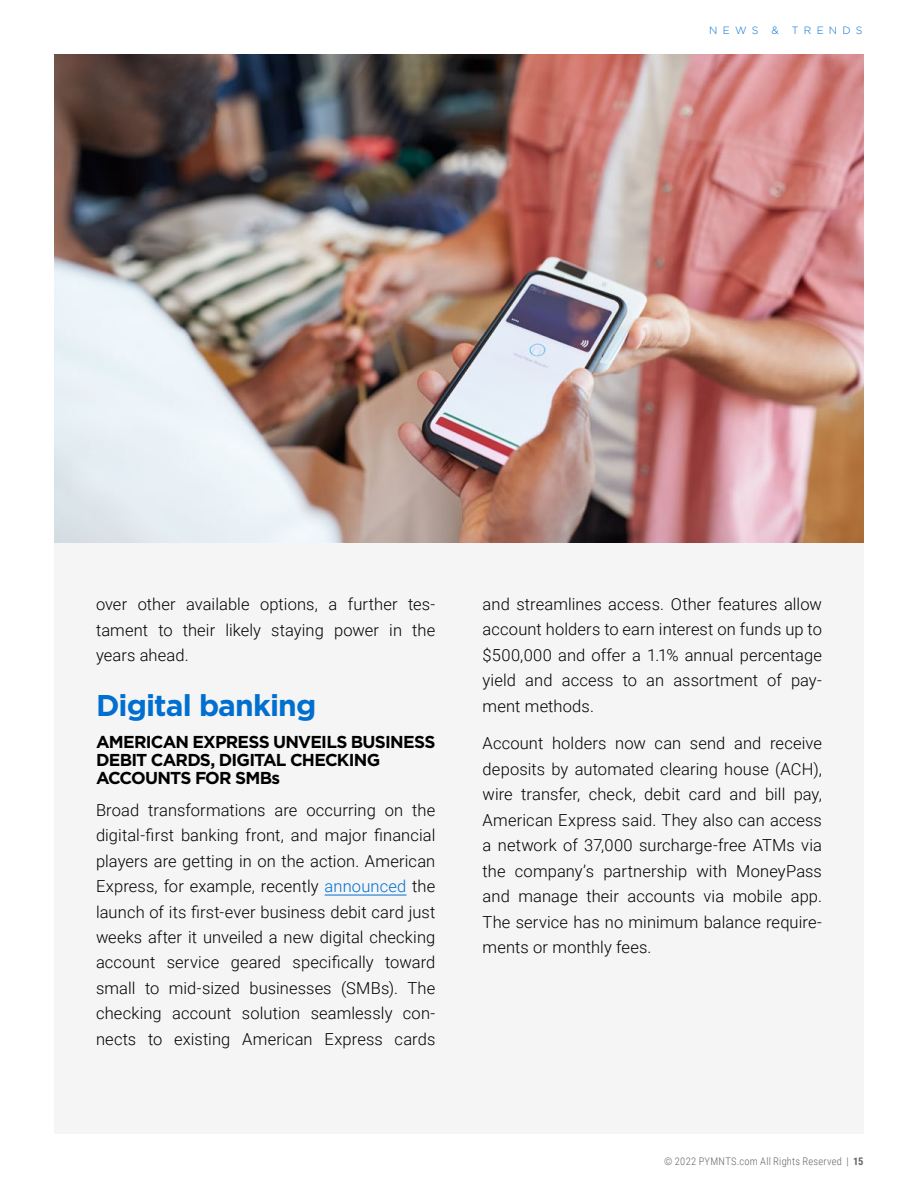
<style>
.page{position:relative;width:918px;height:1188px;background:#fff}
.page>*{position:absolute;margin:0;border:0;box-sizing:border-box;transform-origin:0 0}
.t1{font:700 30px "Gotham";letter-spacing:-.03em;color:#006fcf}
.t2{font:700 17.25px/18px "Gotham";letter-spacing:-.045em;color:#000}
.t3{font:300 16.5px/25.5px "Roboto";letter-spacing:.005em;color:#000;text-align:justify}
.t4{font:300 10.5px "Roboto Condensed";letter-spacing:.025em;color:#666}
.t5{font:300 10.5px "Gotham";letter-spacing:.495em;color:#006fcf}
.s1{color:#006fcf}
.s2{font-weight:700}
</style>
<div class="page">
<div style="left:54px;top:54px;width:810px;height:1080px;background:#f5f5f5"></div>
<hr style="left:325px;top:895px;width:82px;height:1px;background:#006fcf">
<img style="left:54px;top:54px;width:810px;height:488px">
<p class="t5" style="left:709px;top:24px;width:155px">NEWS &amp; TRENDS</p>
<p class="t3" style="left:96px;top:591px;width:341px">over other available options, a further tes&shy;tament to their likely staying power in the years ahead.</p>
<h1 class="t1" style="left:96px;top:685px;width:222px">Digital banking</h1>
<p class="t2" style="left:96px;top:733px;width:341px">AMERICAN EXPRESS UNVEILS BUSINESS<br>DEBIT CARDS, DIGITAL CHECKING<br>ACCOUNTS FOR SMBs</p>
<p class="t3" style="left:96px;top:796px;width:341px">Broad transformations are occurring on the digital-first banking front, and major financial players are getting in on the action. American Express, for example, recently <span class="s1">announced</span> the launch of its first-ever business debit card just weeks after it unveiled a new digital checking account service geared specifically toward small to mid-sized businesses (SMBs). The checking account solution seamlessly con&shy;nects to existing American Express cards</p>
<p class="t3" style="left:483px;top:591px;width:341px">and streamlines access. Other features allow account holders to earn interest on funds up to $500,000 and offer a 1.1% annual percentage yield and access to an assortment of pay&shy;ment methods.</p>
<p class="t3" style="left:483px;top:730px;width:341px">Account holders now can send and receive deposits by automated clearing house (ACH), wire transfer, check, debit card and bill pay, American Express said. They also can access a network of 37,000 surcharge-free ATMs via the company’s partnership with MoneyPass and manage their accounts via mobile app.<br>The service has no minimum balance require&shy;ments or monthly fees.</p>
<p class="t4" style="left:664px;top:1154px;width:201px">© 2022 PYMNTS.com All Rights Reserved | <span class="s2">15</span></p>
</div>
